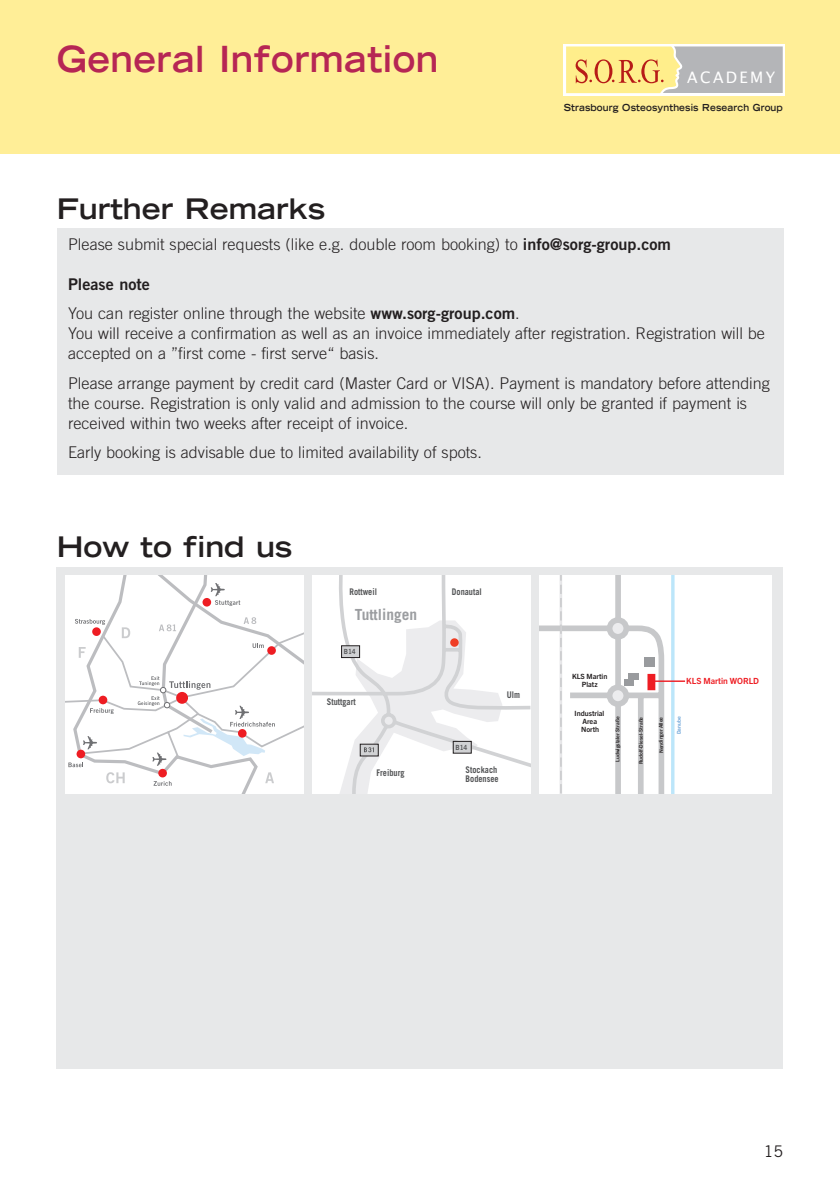
<style>
.page{position:relative;width:840px;height:1191px;background:#fff}
.page>*{position:absolute;margin:0;border:0;box-sizing:border-box;transform-origin:0 0}
.t1{font:700 expanded 36px "Trade Gothic LH";letter-spacing:.015em;color:#b62654;scale:.94 1}
.t2{font:700 expanded 28.4px "Trade Gothic LH";color:#231f20}
.t3{font:300 16.2px/19.8px "Trade Gothic";color:#231f20}
.t4{font:16.2px "Trade Gothic Bold Two";color:#231f20}
.t5{font:16px "Trade Gothic";color:#231f20}
.t6{font:15.8px "Lucida Grande";letter-spacing:.155em;color:#fff}
.t7{font:700 15.4px "Trade Gothic";color:#9b9da0}
.t8{font:700 expanded 9.6px "Trade Gothic LH";letter-spacing:.015em;color:#231f20;scale:.9 1}
.t9{font:700 9.2px/9.6px "Trade Gothic";color:#545557;scale:.9 1}
.t10{font:700 8.4px "Trade Gothic Next LT Pro";color:#ee1d23}
.t11{font:700 7.2px/8px "Trade Gothic Next LT Pro";color:#231f20;text-align:center}
.t12{font:7px "Trade Gothic Bold Two";color:#545557;scale:.9 1}
.t13{font:700 5.2px "Trade Gothic Next LT Pro";color:#231f20}
.t14{font:700 5.2px "Trade Gothic Next LT Pro";color:#639ed5}
.s1{font-family:"Trade Gothic Bold Two";font-weight:400}
</style>
<div class="page">
<div style="left:57px;top:228px;width:725px;height:247px;background:#e7e8e9"></div>
<div style="left:57px;top:567px;width:725px;height:501px;background:#e7e8e9"></div>
<div style="left:0;top:0;width:839px;height:153px;background:#ffee97"></div>
<svg style="left:565px;top:44px;width:217px;height:51px"></svg>
<div style="left:71px;top:786px;width:188px;height:8px;background:#fff"></div>
<svg style="left:65px;top:575px;width:238px;height:211px;background:#f7f5f5"></svg>
<div style="left:312px;top:575px;width:218px;height:219px;background:#fff"></div>
<svg style="left:339px;top:620px;width:163px;height:174px"></svg>
<div style="left:341px;top:646px;width:18px;height:11px;background:#d1d2d4"></div>
<div style="left:341px;top:645px;width:18px;height:13px;border:1px solid #231f20"></div>
<div style="left:453px;top:741px;width:18px;height:12px;background:#d1d2d4"></div>
<div style="left:452px;top:741px;width:19px;height:12px;border:1px solid #231f20"></div>
<div style="left:539px;top:575px;width:232px;height:219px;background:#fff"></div>
<hr style="left:653px;top:681px;width:31px;height:1px;background:#ee1d23">
<svg style="left:539px;top:575px;width:137px;height:219px"></svg>
<div style="left:450px;top:638px;width:8px;height:9px;background:#ef3e25;border-radius:50%"></div>
<h1 class="t1" style="left:57px;top:45px;width:407px">General Information</h1>
<p class="t6" style="left:687px;top:68px;width:89px">ACADEMY</p>
<p class="t8" style="left:563px;top:104px;width:245px">Strasbourg Osteosynthesis Research Group</p>
<h2 class="t2" style="left:57px;top:198px;width:269px">Further Remarks</h2>
<p class="t3" style="left:68px;top:236px;width:604px">Please submit special requests (like e.g. double room booking) to <span class="s1">info@sorg-group.com</span></p>
<p class="t4" style="left:68px;top:278px;width:83px">Please note</p>
<p class="t3" style="left:68px;top:305px;width:698px">You can register online through the website <span class="s1">www.sorg-group.com</span>.<br>You will receive a confirmation as well as an invoice immediately after registration. Registration will be accepted on a ”first come - first serve“ basis.</p>
<p class="t3" style="left:68px;top:374px;width:703px">Please arrange payment by credit card (Master Card or VISA). Payment is mandatory before attending the course. Registration is only valid and admission to the course will only be granted if payment is received within two weeks after receipt of invoice.</p>
<p class="t3" style="left:68px;top:444px;width:415px">Early booking is advisable due to limited availability of spots.</p>
<h2 class="t2" style="left:57px;top:536px;width:237px">How to find us</h2>
<p class="t9" style="left:349px;top:588px;width:32px">Rottweil</p>
<p class="t9" style="left:451px;top:588px;width:35px">Donautal</p>
<p class="t7" style="left:354px;top:609px;width:64px">Tuttlingen</p>
<p class="t12" style="left:343px;top:649px;width:15px">B14</p>
<p class="t9" style="left:327px;top:697px;width:34px">Stuttgart</p>
<p class="t9" style="left:506px;top:690px;width:16px">Ulm</p>
<p class="t12" style="left:455px;top:745px;width:15px">B14</p>
<p class="t9" style="left:376px;top:768px;width:33px">Freiburg</p>
<p class="t9" style="left:465px;top:765px;width:38px">Stockach<br>Bodensee</p>
<p class="t11" style="left:571px;top:673px;width:37px">KLS Martin<br>Platz</p>
<p class="t11" style="left:574px;top:710px;width:31px">Industrial<br>Area<br>North</p>
<p class="t13" style="left:615px;top:762px;width:47px;rotate:-90deg">Ludw gi sta el r Straße</p>
<p class="t13" style="left:638px;top:764px;width:49px;rotate:-90deg">Rudolf D- ei sel-Straße</p>
<p class="t13" style="left:659px;top:753px;width:38px;rotate:-90deg">Nend ni ger Al el e</p>
<p class="t10" style="left:686px;top:677px;width:74px">KLS Martin WORLD</p>
<p class="t14" style="left:676px;top:734px;width:19px;rotate:-90deg">Danube</p>
<p class="t5" style="left:763px;top:1145px;width:21px">15</p>
</div>
